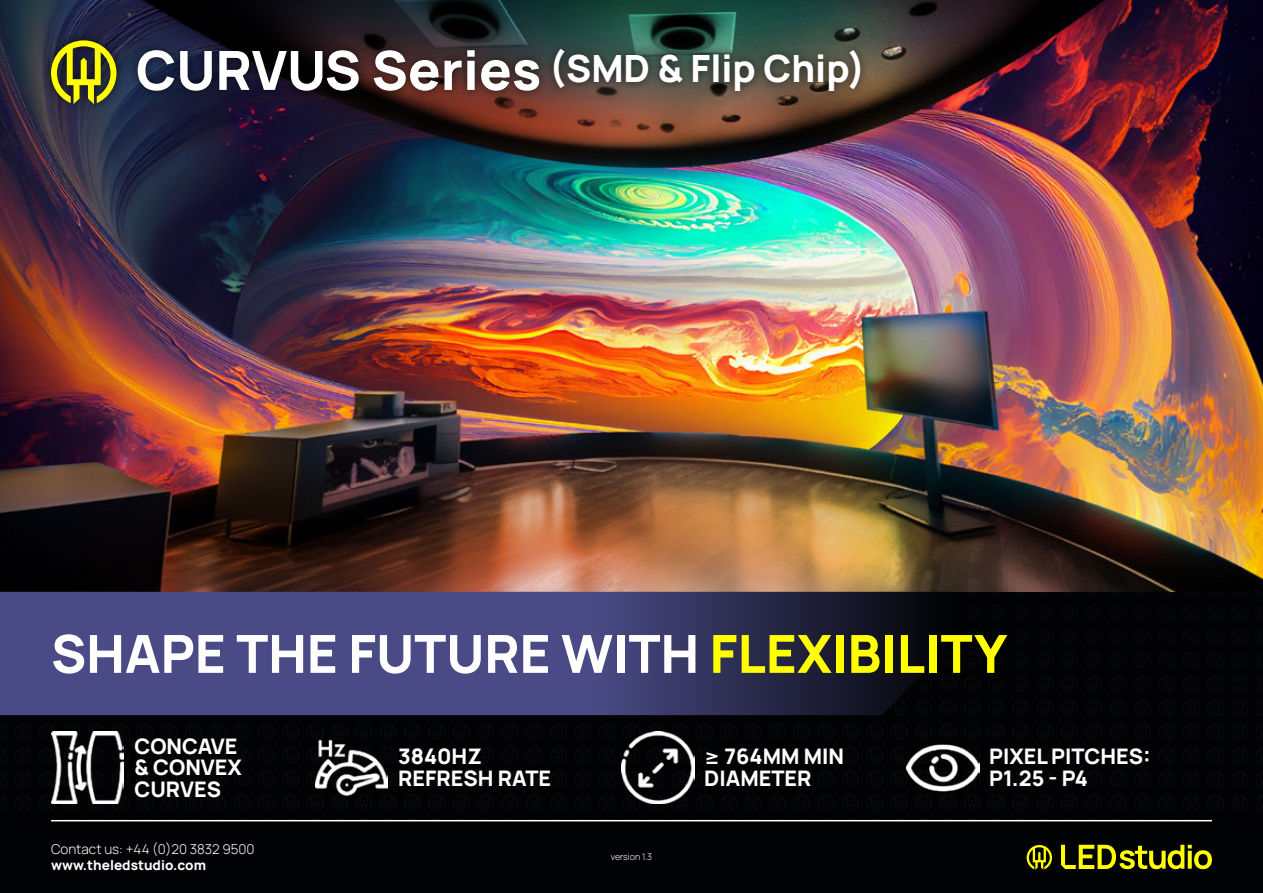
<style>
.page{position:relative;width:1263px;height:893px;background:#010203}
.page>*{position:absolute;margin:0;border:0;box-sizing:border-box;transform-origin:0 0}
.t1{font:800 52.5px "Manrope";color:#fff}
.t2{font:800 37.5px "Manrope";color:#fff}
.t3{font:800 21.45px/21.5px "Manrope";color:#fff}
.t4{font:300 13.5px "Manrope";color:#fff}
.t5{font:800 13.5px "Manrope";color:#fff}
.t6{font:300 9px "Manrope";color:#fff}
.s1{font-size:54px}
.s2{color:#ff0}
</style>
<div class="page">
<hr style="left:51px;top:820px;width:1161px;height:1px;background:#fff">
<svg style="left:1027px;top:845px;width:25px;height:25px"></svg>
<svg style="left:1061px;top:845px;width:151px;height:24px"></svg>
<img style="left:0;top:0;width:1263px;height:592px">
<div style="left:42px;top:31px;width:83px;height:81px;background:#000;opacity:.6"></div>
<svg style="left:51px;top:40px;width:65px;height:64px;background:#808120"></svg>
<img style="left:51px;top:731px;width:73px;height:73px">
<img style="left:315px;top:739px;width:73px;height:58px">
<img style="left:621px;top:731px;width:73px;height:73px">
<img style="left:906px;top:744px;width:73px;height:48px">
<svg style="left:0;top:592px;width:926px;height:123px;background:#3d3e70"></svg>
<div style="left:129px;top:41px;width:740px;height:59px;background:#010203;opacity:.6"></div>
<h2 class="t2" style="left:136px;top:42px;width:731px"><span class="s1">CURVUS Series</span> (SMD &amp; Flip Chip)</h2>
<h1 class="t1" style="left:51px;top:617px;width:958px">SHAPE THE FUTURE WITH <span class="s2">FLEXIBILITY</span></h1>
<p class="t3" style="left:134px;top:734px;width:109px">CONCAVE &amp; CONVEX<br>CURVES</p>
<p class="t3" style="left:704px;top:745px;width:141px">≥ 764MM MIN<br>DIAMETER</p>
<p class="t3" style="left:989px;top:745px;width:163px">PIXEL PITCHES:<br>P1.25 - P4</p>
<p class="t3" style="left:398px;top:745px;width:154px">3840HZ<br>REFRESH RATE</p>
<p class="t4" style="left:51px;top:840px;width:205px">Contact us: +44 (0)20 3832 9500</p>
<p class="t5" style="left:51px;top:855px;width:157px">www.theledstudio.com</p>
<p class="t6" style="left:611px;top:850px;width:43px">version 1.3</p>
</div>
